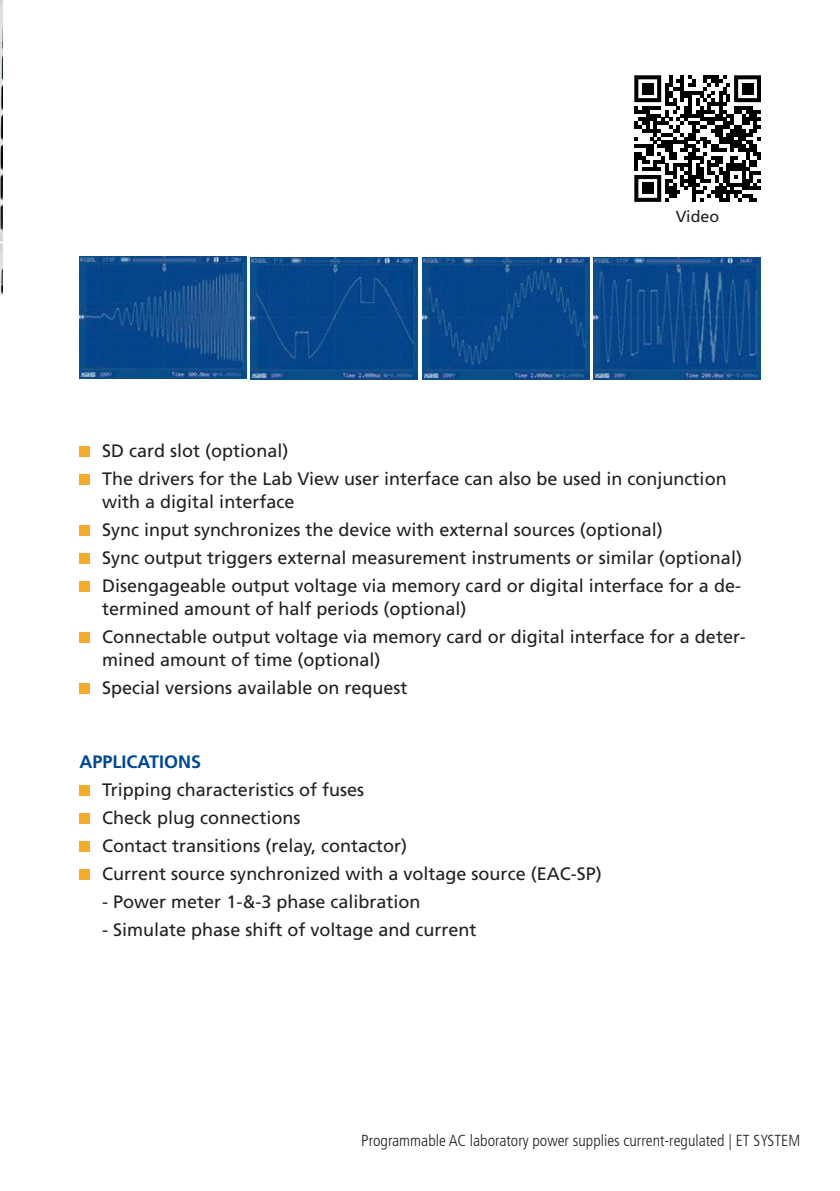
<style>
.page{position:relative;width:840px;height:1191px;background:#fff}
.page>*{position:absolute;margin:0;border:0;box-sizing:border-box;transform-origin:0 0}
.t1{font:18px/28px "Frutiger";color:#241f1f}
.t2{font:700 18px "Frutiger";color:#004894}
.t3{font:300 condensed 16px "Frutiger";color:#241f1f}
.t4{font:16px "Frutiger";color:#241f1f}
</style>
<div class="page">
<div style="left:79px;top:785px;width:11px;height:11px;background:#f5ac2c"></div>
<div style="left:79px;top:446px;width:11px;height:11px;background:#f5ac2c"></div>
<div style="left:79px;top:474px;width:11px;height:11px;background:#f5ac2c"></div>
<div style="left:79px;top:525px;width:11px;height:11px;background:#f5ac2c"></div>
<div style="left:79px;top:553px;width:11px;height:11px;background:#f5ac2c"></div>
<div style="left:79px;top:581px;width:11px;height:11px;background:#f5ac2c"></div>
<div style="left:79px;top:632px;width:11px;height:11px;background:#f5ac2c"></div>
<div style="left:79px;top:683px;width:11px;height:11px;background:#f5ac2c"></div>
<div style="left:79px;top:813px;width:11px;height:11px;background:#f5ac2c"></div>
<div style="left:79px;top:841px;width:11px;height:11px;background:#f5ac2c"></div>
<div style="left:79px;top:869px;width:11px;height:11px;background:#f5ac2c"></div>
<img style="left:0;top:0;width:3px;height:294px">
<svg style="left:634px;top:75px;width:126px;height:127px"></svg>
<div style="left:641px;top:83px;width:12px;height:11px;background:#000"></div>
<div style="left:741px;top:83px;width:11px;height:11px;background:#000"></div>
<div style="left:641px;top:183px;width:12px;height:11px;background:#000"></div>
<img style="left:79px;top:257px;width:167px;height:122px">
<img style="left:251px;top:257px;width:166px;height:122px">
<img style="left:593px;top:258px;width:167px;height:122px">
<img style="left:422px;top:257px;width:167px;height:122px">
<p class="t4" style="left:675px;top:209px;width:45px">Video</p>
<p class="t1" style="left:102px;top:438px;width:625px">SD card slot (optional)<br>The drivers for the Lab View user interface can also be used in conjunction</p>
<p class="t1" style="left:102px;top:489px;width:641px">with a digital interface<br>Sync input synchronizes the device with external sources (optional)<br>Sync output triggers external measurement instruments or similar (optional)<br>Disengageable output voltage via memory card or digital interface for a de-</p>
<p class="t1" style="left:102px;top:596px;width:644px">termined amount of half periods (optional)<br>Connectable output voltage via memory card or digital interface for a deter-</p>
<p class="t1" style="left:102px;top:647px;width:307px">mined amount of time (optional)<br>Special versions available on request</p>
<p class="t2" style="left:79px;top:754px;width:123px">APPLICATIONS</p>
<p class="t1" style="left:102px;top:777px;width:501px">Tripping characteristics of fuses<br>Check plug connections<br>Contact transitions (relay, contactor)<br>Current source synchronized with a voltage source (EAC-SP)</p>
<p class="t1" style="left:102px;top:889px;width:320px">- Power meter 1-&amp;-3 phase calibration</p>
<p class="t1" style="left:102px;top:917px;width:376px">- Simulate phase shift of voltage and current</p>
<p class="t3" style="left:361px;top:1134px;width:440px">Programmable AC laboratory power supplies current-regulated | ET SYSTEM</p>
</div>
